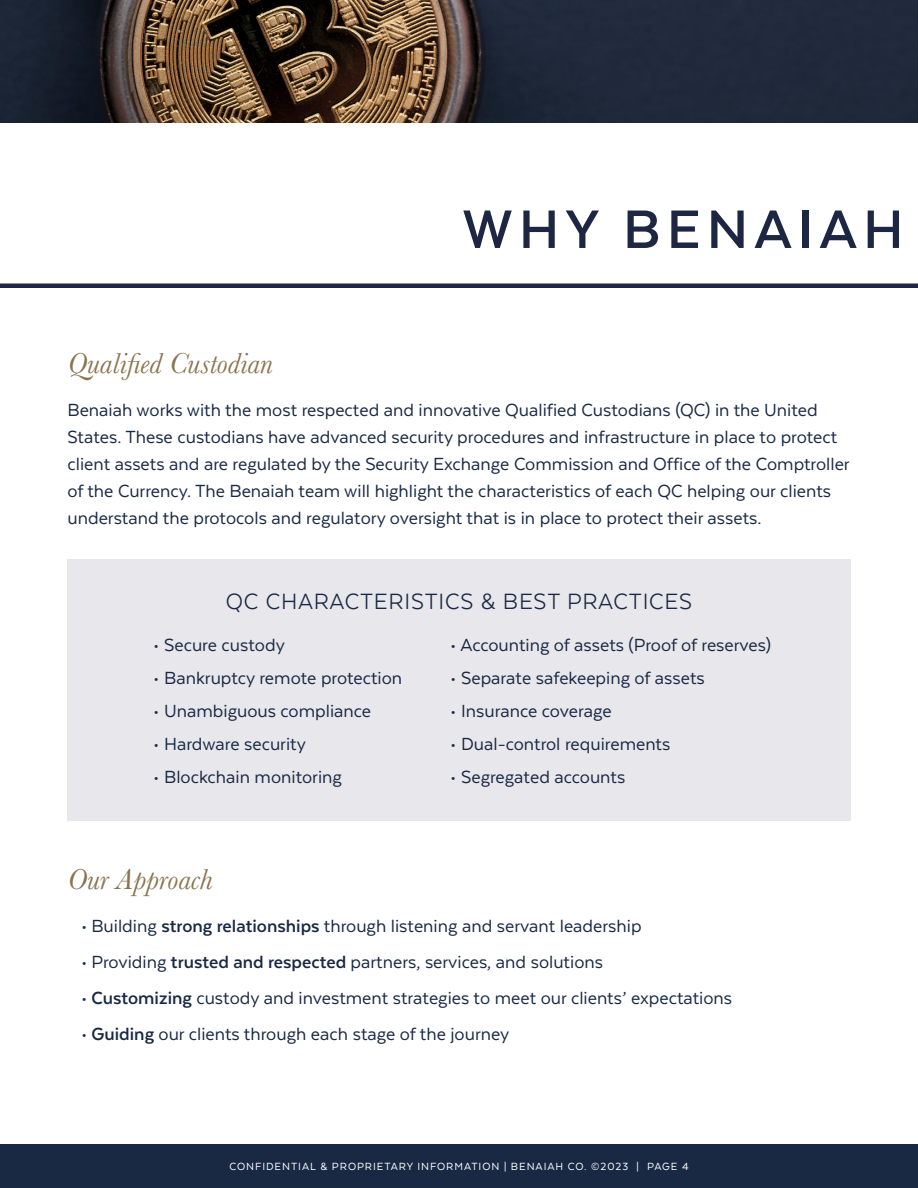
<style>
.page{position:relative;width:918px;height:1188px;background:#fff}
.page>*{position:absolute;margin:0;border:0;box-sizing:border-box;transform-origin:0 0}
.t1{font:700 62.4px "Texta";letter-spacing:.1em;color:#1d2743}
.t2{font:italic 30px "Baskerville";color:#89744f}
.t3{font:25.5px "Texta";letter-spacing:.03em;color:#192944}
.t4{font:20.25px/27px "Texta";color:#192944}
.t5{font:12px "Texta";letter-spacing:.08em;color:#fff}
.s1{font-weight:700}
</style>
<div class="page">
<div style="left:0;top:1144px;width:918px;height:44px;background:#192944"></div>
<img style="left:0;top:0;width:918px;height:123px">
<hr style="left:0;top:284px;width:918px;height:4px;background:#1d2743">
<div style="left:67px;top:560px;width:783px;height:261px;background:#e8e7eb"></div>
<p class="t1" style="left:462px;top:197px;width:443px">WHY BENAIAH</p>
<p class="t2" style="left:68px;top:344px;width:207px">Qualified Custodian</p>
<p class="t4" style="left:68px;top:397px;width:784px">Benaiah works with the most respected and innovative Qualified Custodians (QC) in the United States. These custodians have advanced security procedures and infrastructure in place to protect client assets and are regulated by the Security Exchange Commission and Office of the Comptroller of the Currency. The Benaiah team will highlight the characteristics of each QC helping our clients understand the protocols and regulatory oversight that is in place to protect their assets.</p>
<p class="t3" style="left:226px;top:588px;width:468px">QC CHARACTERISTICS &amp; BEST PRACTICES</p>
<p class="t4" style="left:153px;top:631px;width:133px">• Secure custody</p>
<p class="t4" style="left:450px;top:631px;width:322px">• Accounting of assets (Proof of reserves)</p>
<p class="t4" style="left:153px;top:664px;width:251px">• Bankruptcy remote protection</p>
<p class="t4" style="left:450px;top:664px;width:256px">• Separate safekeeping of assets</p>
<p class="t4" style="left:153px;top:697px;width:219px">• Unambiguous compliance</p>
<p class="t4" style="left:450px;top:697px;width:163px">• Insurance coverage</p>
<p class="t4" style="left:153px;top:730px;width:154px">• Hardware security</p>
<p class="t4" style="left:450px;top:730px;width:222px">• Dual-control requirements</p>
<p class="t4" style="left:153px;top:763px;width:190px">• Blockchain monitoring</p>
<p class="t4" style="left:450px;top:763px;width:177px">• Segregated accounts</p>
<p class="t2" style="left:68px;top:859px;width:147px">Our Approach</p>
<p class="t4" style="left:81px;top:913px;width:562px">• Building <span class="s1">strong relationships</span> through listening and servant leadership</p>
<p class="t4" style="left:81px;top:949px;width:524px">• Providing <span class="s1">trusted and respected</span> partners, services, and solutions</p>
<p class="t4" style="left:81px;top:985px;width:653px">• <span class="s1">Customizing</span> custody and investment strategies to meet our clients’ expectations</p>
<p class="t4" style="left:81px;top:1021px;width:430px">• <span class="s1">Guiding</span> our clients through each stage of the journey</p>
<p class="t5" style="left:229px;top:1161px;width:461px">CONFIDENTIAL &amp; PROPRIETARY INFORMATION | BENAIAH CO. ©2023 | PAGE 4</p>
</div>
